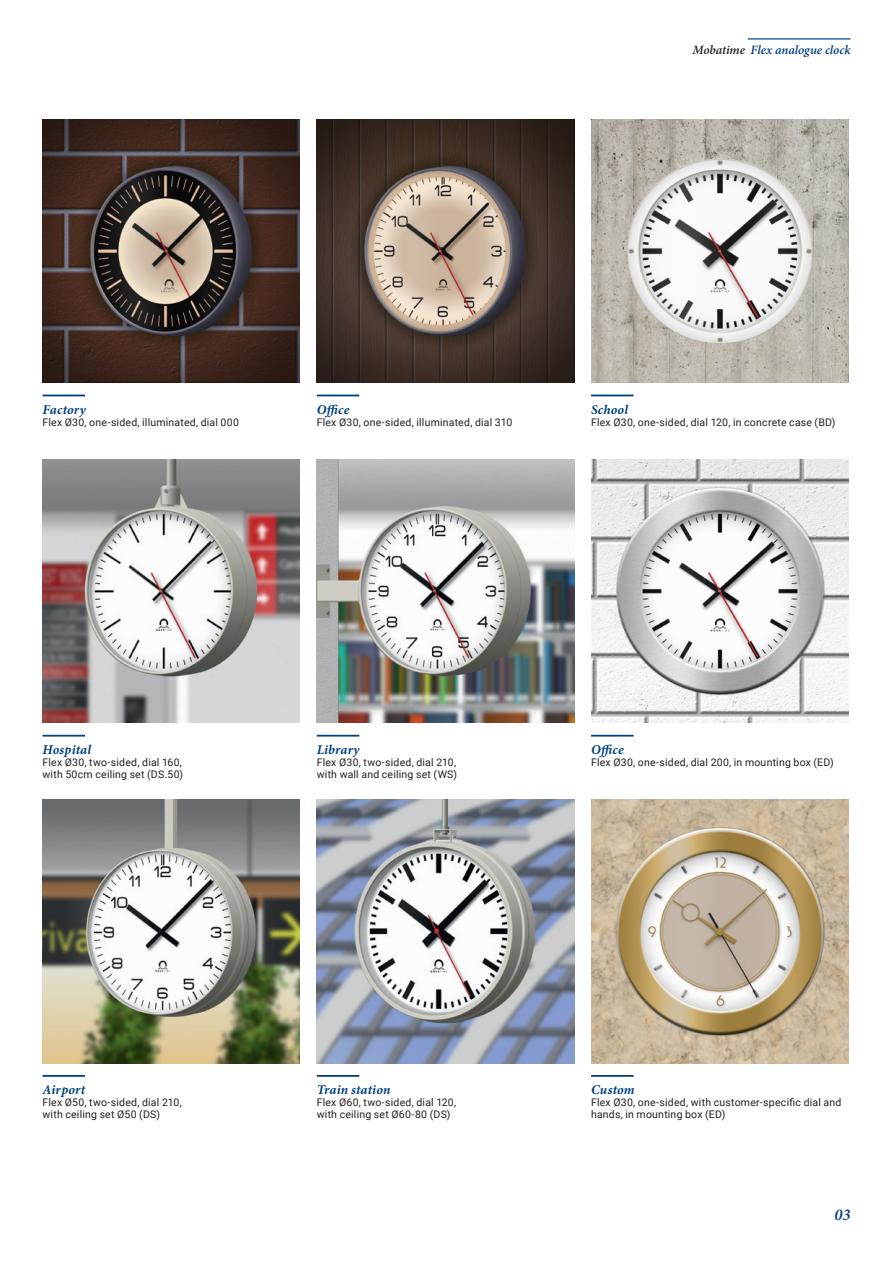
<style>
.page{position:relative;width:893px;height:1263px;background:#fff}
.page>*{position:absolute;margin:0;border:0;box-sizing:border-box;transform-origin:0 0}
.t1{font:italic 600 16.5px "Minion Pro";color:#004183}
.t2{font:italic 700 13.5px "Minion Pro";letter-spacing:.01em;color:#004183}
.t3{font:italic 600 12.75px "Minion Pro";letter-spacing:-.005em;color:#004183}
.t4{font:10.5px/12px "Roboto";letter-spacing:.02em;color:#231f20}
.s1{color:#231f20}
</style>
<div class="page">
<img style="left:43px;top:119px;width:257px;height:264px">
<img style="left:591px;top:119px;width:257px;height:264px">
<img style="left:317px;top:119px;width:257px;height:264px">
<img style="left:43px;top:459px;width:257px;height:264px">
<img style="left:317px;top:459px;width:257px;height:264px">
<img style="left:591px;top:459px;width:257px;height:264px">
<img style="left:43px;top:799px;width:257px;height:264px">
<img style="left:317px;top:799px;width:257px;height:264px">
<img style="left:591px;top:799px;width:257px;height:264px">
<hr style="left:748px;top:38px;width:102px;height:2px;background:#004183">
<hr style="left:43px;top:395px;width:42px;height:1px;background:#004183">
<hr style="left:591px;top:395px;width:43px;height:1px;background:#004183">
<hr style="left:317px;top:395px;width:42px;height:1px;background:#004183">
<hr style="left:43px;top:735px;width:42px;height:1px;background:#004183">
<hr style="left:317px;top:735px;width:42px;height:1px;background:#004183">
<hr style="left:591px;top:735px;width:43px;height:1px;background:#004183">
<hr style="left:43px;top:1075px;width:42px;height:2px;background:#004183">
<hr style="left:317px;top:1075px;width:42px;height:2px;background:#004183">
<hr style="left:591px;top:1075px;width:43px;height:2px;background:#004183">
<p class="t3" style="left:692px;top:41px;width:159px"><span class="s1">Mobatime</span> Flex analogue clock</p>
<p class="t2" style="left:43px;top:400px;width:45px">Factory</p>
<p class="t4" style="left:43px;top:416px;width:198px">Flex Ø30, one-sided, illuminated, dial 000</p>
<p class="t2" style="left:317px;top:400px;width:34px">Office</p>
<p class="t4" style="left:317px;top:416px;width:197px">Flex Ø30, one-sided, illuminated, dial 310</p>
<p class="t2" style="left:591px;top:400px;width:38px">School</p>
<p class="t4" style="left:591px;top:416px;width:246px">Flex Ø30, one-sided, dial 120, in concrete case (BD)</p>
<p class="t2" style="left:43px;top:740px;width:50px">Hospital</p>
<p class="t4" style="left:43px;top:756px;width:142px">Flex Ø30, two-sided, dial 160, with 50cm ceiling set (DS.50)</p>
<p class="t2" style="left:43px;top:1080px;width:44px">Airport</p>
<p class="t4" style="left:43px;top:1096px;width:141px">Flex Ø50, two-sided, dial 210, with ceiling set Ø50 (DS)</p>
<p class="t2" style="left:317px;top:740px;width:44px">Library</p>
<p class="t4" style="left:317px;top:756px;width:142px">Flex Ø30, two-sided, dial 210, with wall and ceiling set (WS)</p>
<p class="t2" style="left:317px;top:1080px;width:75px">Train station</p>
<p class="t4" style="left:317px;top:1096px;width:141px">Flex Ø60, two-sided, dial 120, with ceiling set Ø60-80 (DS)</p>
<p class="t2" style="left:591px;top:740px;width:34px">Office</p>
<p class="t4" style="left:591px;top:756px;width:244px">Flex Ø30, one-sided, dial 200, in mounting box (ED)</p>
<p class="t2" style="left:591px;top:1080px;width:45px">Custom</p>
<p class="t4" style="left:591px;top:1096px;width:252px">Flex Ø30, one-sided, with customer-specific dial and hands, in mounting box (ED)</p>
<p class="t1" style="left:834px;top:1203px;width:18px">03</p>
</div>
